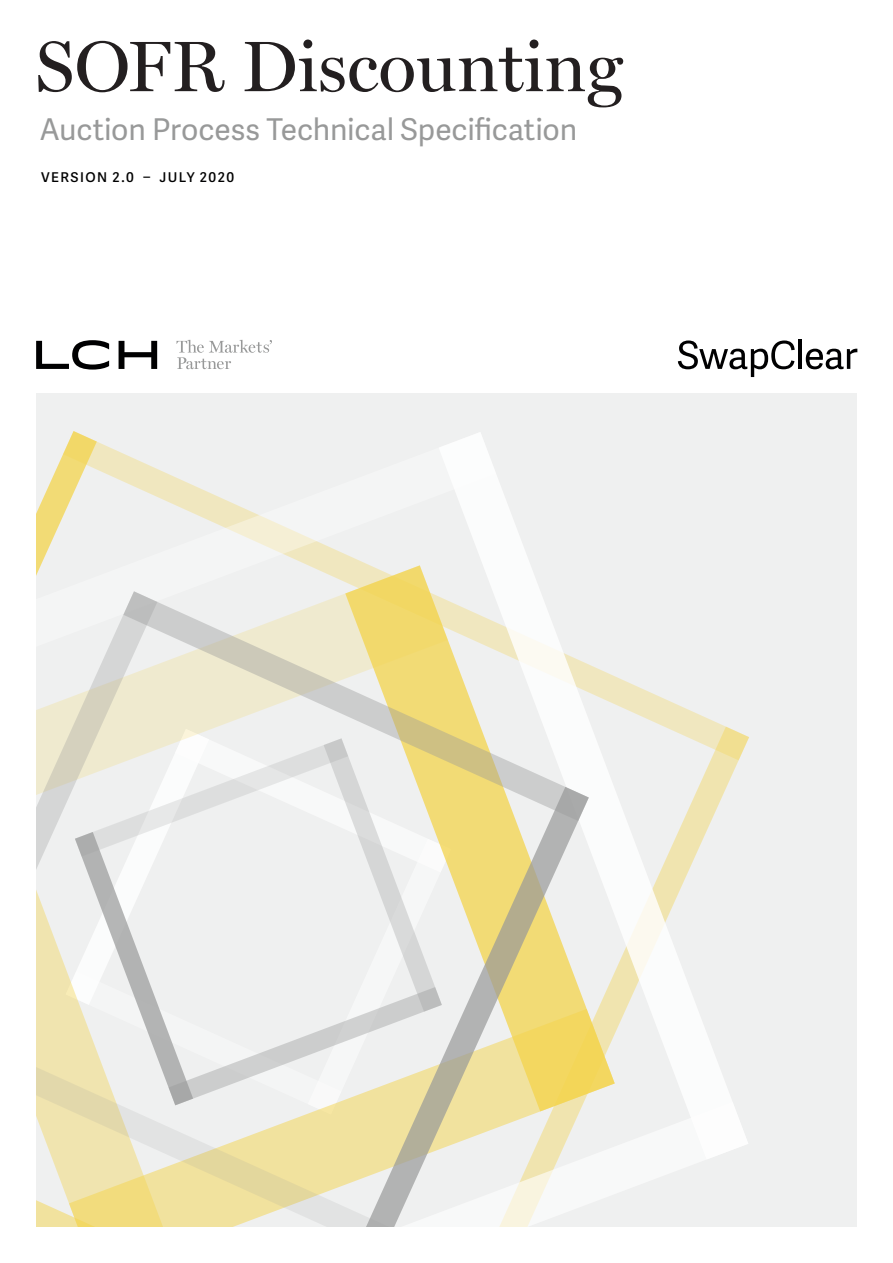
<style>
.page{position:relative;width:893px;height:1263px;background:#fff}
.page>*{position:absolute;margin:0;border:0;box-sizing:border-box;transform-origin:0 0}
.Brochure_Title{font:72px "Miller Display";color:#231f20}
.Brochure_Title_Subhe{font:30px "Adelle Sans";letter-spacing:-.005em;color:#989999}
.t1{font:600 13.5px "Adelle Sans";letter-spacing:.105em;color:#000001}
</style>
<div class="page">
<div style="left:36px;top:393px;width:821px;height:834px;background:#eff0f0"></div>
<svg style="left:451px;top:432px;width:297px;height:727px"></svg>
<svg style="left:36px;top:431px;width:415px;height:134px"></svg>
<svg style="left:340px;top:1021px;width:275px;height:138px"></svg>
<svg style="left:345px;top:565px;width:270px;height:546px"></svg>
<svg style="left:157px;top:591px;width:432px;height:230px"></svg>
<svg style="left:36px;top:1023px;width:323px;height:204px"></svg>
<svg style="left:359px;top:787px;width:230px;height:440px"></svg>
<svg style="left:36px;top:591px;width:121px;height:466px"></svg>
<svg style="left:36px;top:340px;width:73px;height:30px"></svg>
<svg style="left:119px;top:341px;width:38px;height:28px"></svg>
<svg style="left:177px;top:340px;width:95px;height:29px"></svg>
<svg style="left:678px;top:340px;width:117px;height:37px"></svg>
<hr style="left:799px;top:340px;width:3px;height:29px;background:#000001">
<svg style="left:806px;top:349px;width:51px;height:20px"></svg>
<p class="Brochure_Title" style="left:35px;top:25px;width:589px">SOFR Discounting</p>
<p class="Brochure_Title_Subhe" style="left:39px;top:108px;width:539px">Auction Process Technical Specification</p>
<p class="t1" style="left:41px;top:167px;width:195px">VERSION 2.0 – JULY 2020</p>
</div>
